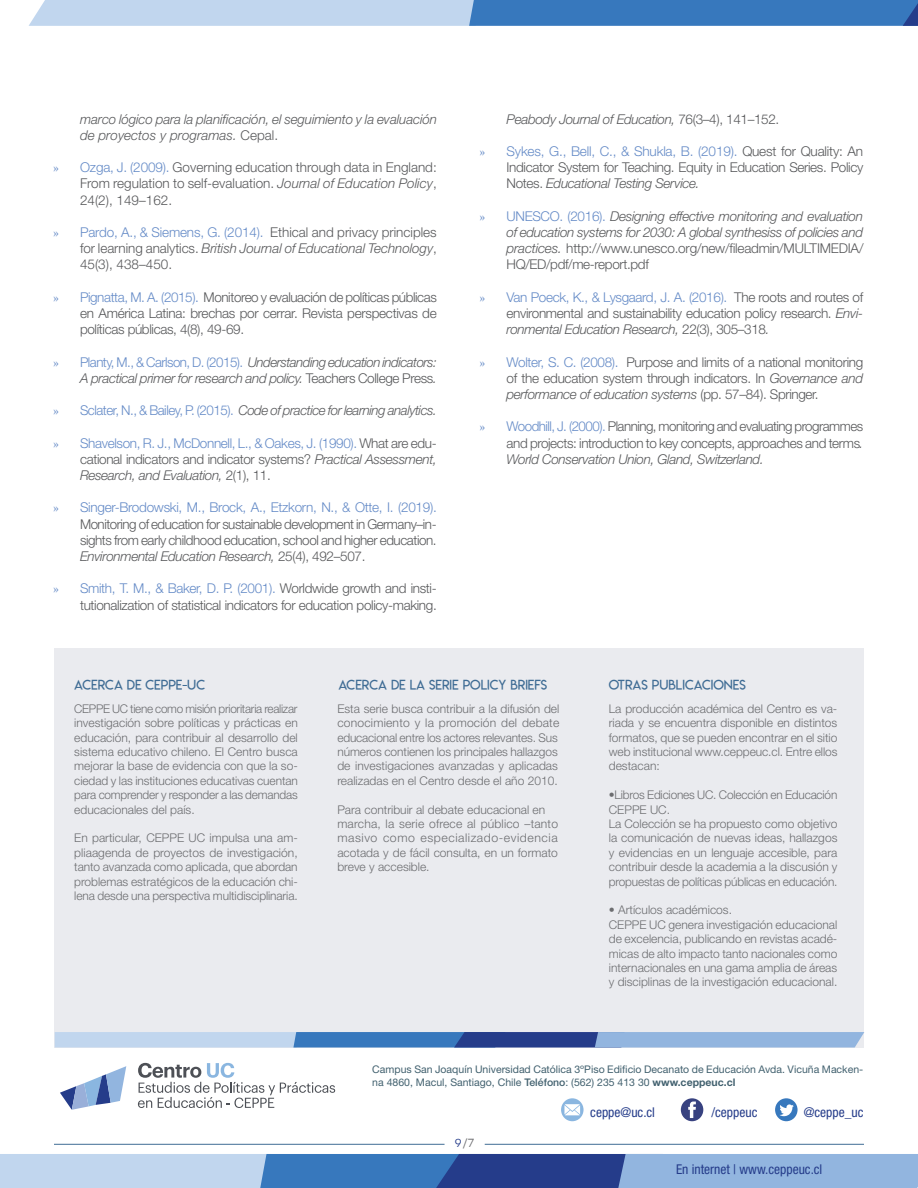
<style>
.page{position:relative;width:918px;height:1188px;background:#fff}
.page>*{position:absolute;margin:0;border:0;box-sizing:border-box;transform-origin:0 0}
.t1{font:300 13.5px/16.2px "Helvetica Neue LT Std";letter-spacing:-.025em;color:#57585a;text-align:justify}
.t2{font:italic 300 13.5px/16.2px "Helvetica Neue LT Std";letter-spacing:-.025em;color:#57585a;text-align:right}
.t3{font:italic 300 13.5px/16.2px "Helvetica Neue LT Std";letter-spacing:-.005em;color:#57585a}
.t4{font:13.5px "Lemon Milklight";color:#406d95}
.t5{font:condensed 13.5px "Helvetica Neue LT Std";color:#253c8a}
.text_central{font:300 12px/14.4px "Helvetica Neue LT Std";color:#6c6d70;text-align:justify}
.t6{font:12px "Neutra Text Book Alt";color:#253c8a}
.t7{font:10.5px/12.6px "Helvetica Neue LT Std";color:#42616f}
.s1{font-style:normal}
.s2{font-family:"Minion Pro";font-weight:400;color:#658bc7}
.s3{color:#658bc7}
.s4{font-style:italic}
.s5{font-family:"Minion Pro";font-weight:400;font-style:normal;color:#658bc7}
.s6{font-style:normal;color:#658bc7}
.s7{font-weight:500}
.s8{font-weight:700}
.s9{font-family:"Neutra Text Book SC";color:#6c6d70}
.s10{color:#6c6d70}
</style>
<div class="page">
<svg style="left:29px;top:0;width:889px;height:26px;background:#7ca7d5"></svg>
<svg style="left:0;top:1154px;width:918px;height:34px;background:#789bcc"></svg>
<hr style="left:54px;top:1144px;width:391px;height:1px;background:#406d95">
<hr style="left:485px;top:1144px;width:379px;height:1px;background:#406d95">
<div style="left:54px;top:648px;width:810px;height:400px;background:#eaebef"></div>
<svg style="left:138px;top:1063px;width:197px;height:45px"></svg>
<svg style="left:60px;top:1066px;width:66px;height:44px"></svg>
<svg style="left:561px;top:1098px;width:23px;height:23px"></svg>
<svg style="left:564px;top:1104px;width:16px;height:11px"></svg>
<div style="left:681px;top:1098px;width:22px;height:23px;background:#384280;border-radius:50%"></div>
<svg style="left:688px;top:1102px;width:8px;height:16px"></svg>
<div style="left:775px;top:1098px;width:23px;height:23px;background:#3778bd;border-radius:50%"></div>
<svg style="left:780px;top:1104px;width:14px;height:12px"></svg>
<svg style="left:55px;top:1032px;width:809px;height:16px;background:#7ea0cf"></svg>
<p class="t3" style="left:80px;top:110px;width:358px">marco lógico para la planificación, el seguimiento y la evaluación de proyectos y programas. <span class="s1">Cepal.</span></p>
<p class="t1" style="left:80px;top:159px;width:358px;text-indent:-27px"><span class="s2">»</span> <span class="s3">Ozga, J. (2009).</span> Governing education through data in England:<br>From regulation to self‐evaluation. <span class="s4">Journal of Education Policy</span>, 24(2), 149–162.</p>
<p class="t1" style="left:80px;top:224px;width:358px;text-indent:-27px"><span class="s2">»</span> <span class="s3">Pardo, A., &amp; Siemens, G. (2014).</span> Ethical and privacy principles for learning analytics. <span class="s4">British Journal of Educational Technology</span>, 45(3), 438–450.</p>
<p class="t1" style="left:80px;top:289px;width:358px;text-indent:-27px"><span class="s2">»</span> <span class="s3">Pignatta, M. A. (2015).</span> Monitoreo y evaluación de políticas públicas en América Latina: brechas por cerrar. Revista perspectivas de políticas públicas, 4(8), 49-69.</p>
<p class="t2" style="left:53px;top:353px;width:385px"><span class="s5">»</span> <span class="s6">Planty, M., &amp; Carlson, D. (2015).</span> Understanding education indicators:<br>A practical primer for research and policy. <span class="s1">Teachers College Press</span>.</p>
<p class="t2" style="left:53px;top:402px;width:385px"><span class="s5">»</span> <span class="s6">Sclater, N., &amp; Bailey, P. (2015).</span> Code of practice for learning analytics.</p>
<p class="t1" style="left:80px;top:434px;width:358px;text-indent:-27px"><span class="s2">»</span> <span class="s3">Shavelson, R. J., McDonnell, L., &amp; Oakes, J. (1990).</span> What are edu&shy;cational indicators and indicator systems? <span class="s4">Practical Assessment, Research, and Evaluation,</span> 2(1), 11.</p>
<p class="t1" style="left:80px;top:499px;width:358px;text-indent:-27px"><span class="s2">»</span> <span class="s3">Singer-Brodowski, M., Brock, A., Etzkorn, N., &amp; Otte, I. (2019).<br></span>Monitoring of education for sustainable development in Germany–in&shy;sights from early childhood education, school and higher education.<br><span class="s4">Environmental Education Research,</span> 25(4), 492–507.</p>
<p class="t1" style="left:53px;top:580px;width:385px;text-align:right"><span class="s2">»</span> <span class="s3">Smith, T. M., &amp; Baker, D. P. (2001).</span> Worldwide growth and insti&shy;tutionalization of statistical indicators for education policy-making.</p>
<p class="t2" style="left:507px;top:110px;width:274px">Peabody Journal of Education, <span class="s1">76(3–4), 141–152.</span></p>
<p class="t1" style="left:507px;top:143px;width:358px;text-indent:-27px"><span class="s2">»</span> <span class="s3">Sykes, G., Bell, C., &amp; Shukla, B. (2019).</span> Quest for Quality: An Indicator System for Teaching. Equity in Education Series. Policy Notes. <span class="s4">Educational Testing Service.</span></p>
<p class="t2" style="left:507px;top:208px;width:358px;text-align:justify;text-indent:-27px"><span class="s5">»</span> <span class="s6">UNESCO. (2016).</span> Designing effective monitoring and evaluation of education systems for 2030: A global synthesiss of policies and practices. <span class="s1">http://www.unesco.org/new/fileadmin/MULTIMEDIA/ HQ/ED/pdf/me-report.pdf</span></p>
<p class="t1" style="left:507px;top:289px;width:358px;text-indent:-27px"><span class="s2">»</span> <span class="s3">Van Poeck, K., &amp; Lysgaard, J. A. (2016).</span> The roots and routes of environmental and sustainability education policy research. <span class="s4">Envi&shy;ronmental Education Research,</span> 22(3), 305–318<span class="s4">.</span></p>
<p class="t1" style="left:507px;top:353px;width:358px;text-indent:-27px"><span class="s2">»</span> <span class="s3">Wolter, S. C. (2008).</span> Purpose and limits of a national monitoring of the education system through indicators. In <span class="s4">Governance and performance of education systems</span> (pp. 57–84). Springer.</p>
<p class="t1" style="left:507px;top:418px;width:358px;text-indent:-27px"><span class="s2">»</span> <span class="s3">Woodhill, J. (2000).</span> Planning, monitoring and evaluating programmes and projects: introduction to key concepts, approaches and terms<span class="s4">.<br>World Conservation Union, Gland, Switzerland.</span></p>
<p class="t4" style="left:74px;top:676px;width:132px">ACERCA DE CEPPE-UC</p>
<p class="t4" style="left:338px;top:676px;width:210px">ACERCA DE LA SERIE POLICY BRIEFS</p>
<p class="t4" style="left:609px;top:676px;width:138px">OTRAS PUBLICACIONES</p>
<p class="text_central" style="left:337px;top:701px;width:224px;text-align:left">Esta serie busca contribuir a la difusión del conocimiento y la promoción del debate educacional entre los actores relevantes. Sus números contienen los principales hallazgos de investigaciones avanzadas y aplicadas realizadas en el Centro desde el año 2010.</p>
<p class="text_central" style="left:337px;top:802px;width:209px">Para contribuir al debate educacional en</p>
<p class="text_central" style="left:337px;top:816px;width:222px">marcha, la serie ofrece al público –tanto masivo como especializado-evidencia acotada y de fácil consulta, en un formato breve y accesible.</p>
<p class="text_central" style="left:74px;top:701px;width:225px">CEPPE UC tiene como misión prioritaria realizar investigación sobre políticas y prácticas en educación, para contribuir al desarrollo del sistema educativo chileno. El Centro busca mejorar la base de evidencia con que la so&shy;ciedad y las instituciones educativas cuentan para comprender y responder a las demandas educacionales del país.</p>
<p class="text_central" style="left:74px;top:831px;width:225px">En particular, CEPPE UC impulsa una am&shy;pliaagenda de proyectos de investigación, tanto avanzada como aplicada, que abordan problemas estratégicos de la educación chi&shy;lena desde una perspectiva multidisciplinaria.</p>
<p class="text_central" style="left:609px;top:701px;width:230px">La producción académica del Centro es va&shy;riada y se encuentra disponible en distintos formatos, que se pueden encontrar en el sitio web institucional www.ceppeuc.cl. Entre ellos destacan:</p>
<p class="text_central" style="left:609px;top:787px;width:230px">•Libros Ediciones UC. Colección en Educación<br>CEPPE UC.</p>
<p class="text_central" style="left:609px;top:816px;width:230px">La Colección se ha propuesto como objetivo la comunicación de nuevas ideas, hallazgos y evidencias en un lenguaje accesible, para contribuir desde la academia a la discusión y propuestas de políticas públicas en educación.</p>
<p class="text_central" style="left:609px;top:903px;width:125px">• Artículos académicos.</p>
<p class="text_central" style="left:609px;top:917px;width:230px">CEPPE UC genera investigación educacional de excelencia, publicando en revistas acadé&shy;micas de alto impacto tanto nacionales como internacionales en una gama amplia de áreas y disciplinas de la investigación educacional.</p>
<p class="t7" style="left:372px;top:1063px;width:492px">Campus San Joaquín Universidad Católica 3ºPiso Edificio Decanato de Educación Avda. Vicuña Macken&shy;na 4860, Macul, Santiago, Chile <span class="s7">Teléfono</span>: (562) 235 413 30 <span class="s8">www.ceppeuc.cl</span></p>
<p class="t5" style="left:590px;top:1104px;width:66px">ceppe@uc.cl</p>
<p class="t5" style="left:711px;top:1104px;width:47px">/ceppeuc</p>
<p class="t5" style="left:804px;top:1104px;width:61px">@ceppe_uc</p>
<p class="t6" style="left:455px;top:1135px;width:21px">9<span class="s9">/</span><span class="s10">7</span></p>
<p class="t5" style="left:676px;top:1162px;width:148px">En internet | www.ceppeuc.cl</p>
</div>
